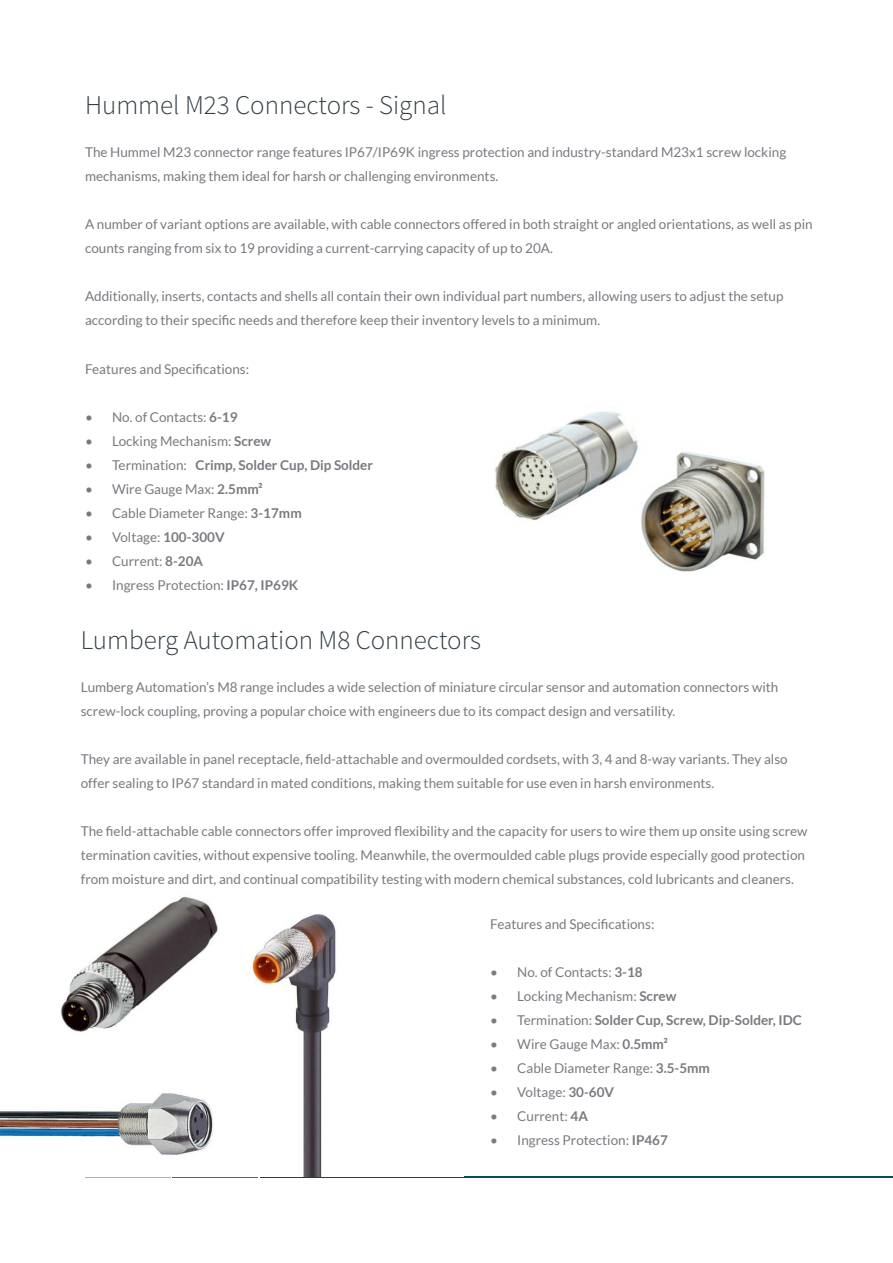
<style>
.page{position:relative;width:893px;height:1263px;background:#fff}
.page>*{position:absolute;margin:0;border:0;box-sizing:border-box;transform-origin:0 0}
.t1{font:300 27px "Source Sans Pro";color:#333e44}
.t2{font:13.5px/24px "Lato";color:#777a7f}
.t3{font:700 13.5px "Lato";color:#777a7f}
.s1{font-weight:700}
.s2{font-weight:400}
</style>
<div class="page">
<hr style="left:260px;top:1176px;width:633px;height:2px;background:#0d475e">
<hr style="left:85px;top:1176px;width:86px;height:2px;background:#a9c560">
<hr style="left:173px;top:1176px;width:85px;height:2px;background:#0e7abf">
<img style="left:0;top:897px;width:336px;height:279px">
<img style="left:495px;top:411px;width:270px;height:161px">
<h1 class="t1" style="left:85px;top:88px;width:363px">Hummel M23 Connectors - Signal</h1>
<p class="t2" style="left:85px;top:140px;width:703px">The Hummel M23 connector range features IP67/IP69K ingress protection and industry-standard M23x1 screw locking mechanisms, making them ideal for harsh or challenging environments.</p>
<p class="t2" style="left:85px;top:212px;width:729px">A number of variant options are available, with cable connectors offered in both straight or angled orientations, as well as pin counts ranging from six to 19 providing a current-carrying capacity of up to 20A.</p>
<p class="t2" style="left:85px;top:284px;width:700px">Additionally, inserts, contacts and shells all contain their own individual part numbers, allowing users to adjust the setup according to their specific needs and therefore keep their inventory levels to a minimum.</p>
<p class="t2" style="left:85px;top:357px;width:166px">Features and Specifications:</p>
<p class="t2" style="left:85px;top:405px;width:154px">• No. of Contacts: <span class="s1">6-19</span></p>
<p class="t2" style="left:85px;top:429px;width:188px">• Locking Mechanism: <span class="s1">Screw</span></p>
<p class="t3" style="left:85px;top:457px;width:289px"><span class="s2">• Termination:</span> Crimp, Solder Cup, Dip Solder</p>
<p class="t2" style="left:85px;top:477px;width:179px">• Wire Gauge Max: <span class="s1">2.5mm²</span></p>
<p class="t2" style="left:85px;top:501px;width:218px">• Cable Diameter Range: <span class="s1">3-17mm</span></p>
<p class="t2" style="left:85px;top:525px;width:141px">• Voltage: <span class="s1">100-300V</span></p>
<p class="t2" style="left:85px;top:549px;width:120px">• Current: <span class="s1">8-20A</span></p>
<p class="t2" style="left:85px;top:573px;width:215px">• Ingress Protection: <span class="s1">IP67, IP69K</span></p>
<h1 class="t1" style="left:81px;top:623px;width:402px">Lumberg Automation M8 Connectors</h1>
<p class="t2" style="left:81px;top:675px;width:699px">Lumberg Automation’s M8 range includes a wide selection of miniature circular sensor and automation connectors with screw-lock coupling, proving a popular choice with engineers due to its compact design and versatility.</p>
<p class="t2" style="left:81px;top:747px;width:708px">They are available in panel receptacle, field-attachable and overmoulded cordsets, with 3, 4 and 8-way variants. They also offer sealing to IP67 standard in mated conditions, making them suitable for use even in harsh environments.</p>
<p class="t2" style="left:81px;top:819px;width:728px">The field-attachable cable connectors offer improved flexibility and the capacity for users to wire them up onsite using screw termination cavities, without expensive tooling. Meanwhile, the overmoulded cable plugs provide especially good protection from moisture and dirt, and continual compatibility testing with modern chemical substances, cold lubricants and cleaners.</p>
<p class="t2" style="left:490px;top:912px;width:166px">Features and Specifications:</p>
<p class="t2" style="left:490px;top:960px;width:154px">• No. of Contacts: <span class="s1">3-18</span></p>
<p class="t2" style="left:490px;top:984px;width:188px">• Locking Mechanism: <span class="s1">Screw</span></p>
<p class="t3" style="left:490px;top:1013px;width:313px"><span class="s2">• Termination:</span> Solder Cup, Screw, Dip-Solder, IDC</p>
<p class="t2" style="left:490px;top:1032px;width:179px">• Wire Gauge Max: <span class="s1">0.5mm²</span></p>
<p class="t2" style="left:490px;top:1056px;width:221px">• Cable Diameter Range: <span class="s1">3.5-5mm</span></p>
<p class="t2" style="left:490px;top:1080px;width:125px">• Voltage: <span class="s1">30-60V</span></p>
<p class="t2" style="left:490px;top:1104px;width:99px">• Current: <span class="s1">4A</span></p>
<p class="t2" style="left:490px;top:1128px;width:179px">• Ingress Protection: <span class="s1">IP467</span></p>
</div>
